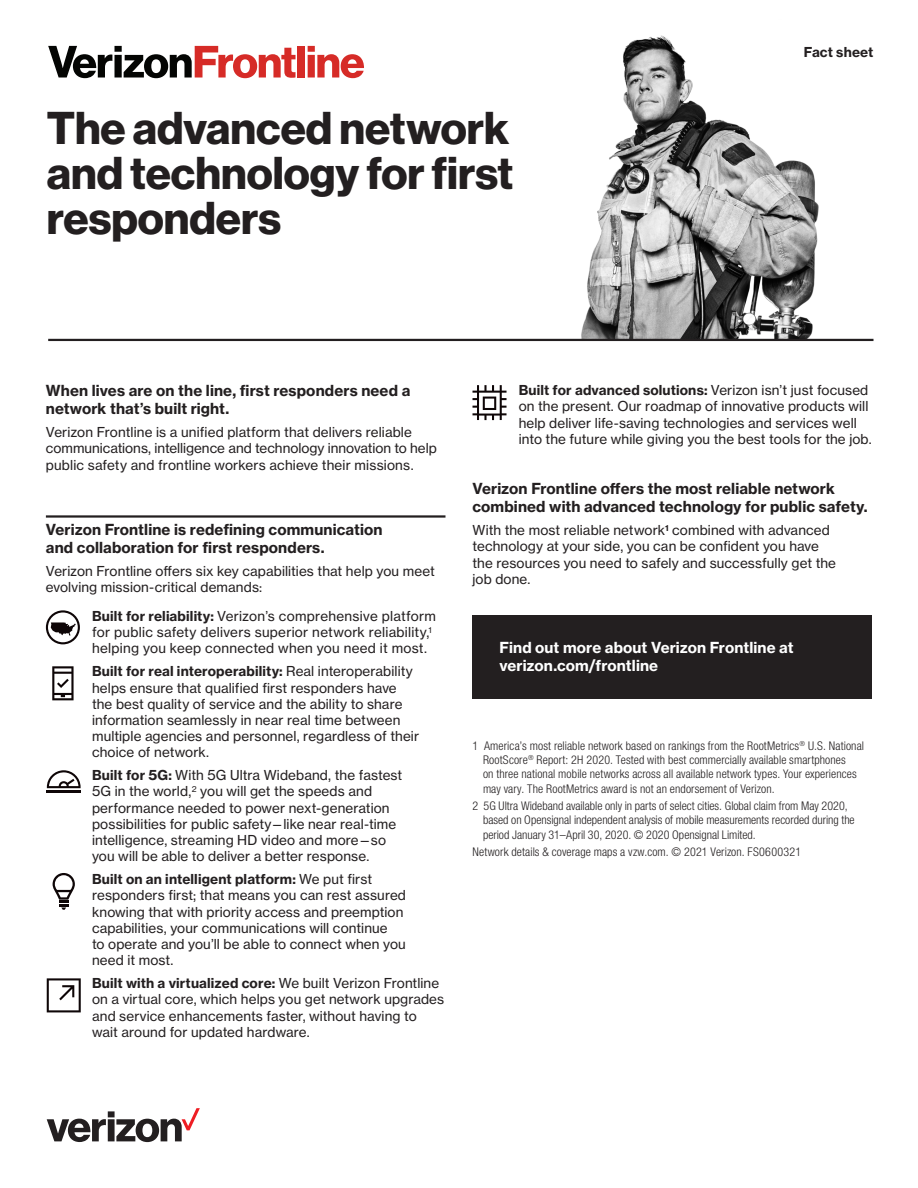
<style>
.page{position:relative;width:918px;height:1188px;background:#fff}
.page>*{position:absolute;margin:0;border:0;box-sizing:border-box;transform-origin:0 0}
._18_RB_Title_Headlin{font:700 45px/45px "Verizon NHGDS";color:#231f20;text-align:justify}
._18_RB_Body_Subhead{font:700 15px/18px "Verizon NHGTX";letter-spacing:.01em;color:#231f20}
._18_RB_Call_Out_Text{font:700 15px/18px "Verizon NHGTX";letter-spacing:.01em;color:#fff}
._18_RB_Body_Text{font:13.5px/16.2px "Verizon NHGTX";letter-spacing:.01em;color:#231f20}
._18_RB_Body_Intro_Te{font:13.5px/16.2px "Verizon NHGTX";color:#231f20}
._18_RB_Title_Doc_Typ{font:700 13.5px "Verizon NHGTX";letter-spacing:.005em;color:#231f20}
._18_RB_Legal_W_Footn{font:300 condensed 12px/14.4px "Helvetica Neue LT Std";letter-spacing:.005em;color:#231f20}
.s1{font-weight:700}
</style>
<div class="page">
<div style="left:298px;top:46px;width:7px;height:32px;background:#d62b27"></div>
<svg style="left:308px;top:46px;width:56px;height:32px"></svg>
<svg style="left:48px;top:46px;width:248px;height:32px"></svg>
<svg style="left:47px;top:1108px;width:153px;height:34px"></svg>
<img style="left:500px;top:35px;width:374px;height:304px">
<hr style="left:46px;top:515px;width:399px;height:3px;background:#231f20">
<svg style="left:47px;top:770px;width:34px;height:18px"></svg>
<hr style="left:47px;top:790px;width:34px;height:2px;background:#0e0607">
<div style="left:472px;top:615px;width:400px;height:84px;background:#231f20"></div>
<svg style="left:52px;top:666px;width:22px;height:34px"></svg>
<svg style="left:47px;top:978px;width:34px;height:34px"></svg>
<svg style="left:472px;top:385px;width:35px;height:35px"></svg>
<svg style="left:53px;top:873px;width:22px;height:37px"></svg>
<svg style="left:46px;top:610px;width:34px;height:34px"></svg>
<hr style="left:48px;top:339px;width:826px;height:2px;background:#231f20">
<p class="_18_RB_Title_Headlin" style="left:47px;top:105px;width:468px">The advanced network and technology for first responders</p>
<p class="_18_RB_Title_Doc_Typ" style="left:804px;top:44px;width:71px">Fact sheet</p>
<p class="_18_RB_Body_Subhead" style="left:46px;top:381px;width:366px">When lives are on the line, first responders need a network that’s built right.</p>
<p class="_18_RB_Body_Intro_Te" style="left:46px;top:424px;width:392px">Verizon Frontline is a unified platform that delivers reliable communications, intelligence and technology innovation to help public safety and frontline workers achieve their missions.</p>
<p class="_18_RB_Body_Subhead" style="left:46px;top:520px;width:338px">Verizon Frontline is redefining communication and collaboration for first responders.</p>
<p class="_18_RB_Body_Text" style="left:46px;top:563px;width:390px">Verizon Frontline offers six key capabilities that help you meet evolving mission-critical demands:</p>
<p class="_18_RB_Body_Text" style="left:92px;top:608px;width:345px"><span class="s1">Built for reliability:</span> Verizon’s comprehensive platform for public safety delivers superior network reliability,<sup>1 </sup>helping you keep connected when you need it most.</p>
<p class="_18_RB_Body_Text" style="left:92px;top:663px;width:329px"><span class="s1">Built for real interoperability:</span> Real interoperability helps ensure that qualified first responders have the best quality of service and the ability to share information seamlessly in near real time between multiple agencies and personnel, regardless of their choice of network.</p>
<p class="_18_RB_Body_Text" style="left:92px;top:767px;width:312px"><span class="s1">Built for 5G:</span> With 5G Ultra Wideband, the fastest 5G in the world,<sup>2</sup> you will get the speeds and performance needed to power next-generation possibilities for public safety—like near real-time intelligence, streaming HD video and more—so you will be able to deliver a better response.</p>
<p class="_18_RB_Body_Text" style="left:92px;top:871px;width:315px"><span class="s1">Built on an intelligent platform:</span> We put first responders first; that means you can rest assured knowing that with priority access and preemption capabilities, your communications will continue<br>to operate and you’ll be able to connect when you need it most.</p>
<p class="_18_RB_Body_Text" style="left:92px;top:975px;width:354px"><span class="s1">Built with a virtualized core:</span> We built Verizon Frontline on a virtual core, which helps you get network upgrades and service enhancements faster, without having to wait around for updated hardware.</p>
<p class="_18_RB_Body_Text" style="left:519px;top:382px;width:355px"><span class="s1">Built for advanced solutions:</span> Verizon isn’t just focused on the present. Our roadmap of innovative products will help deliver life-saving technologies and services well into the future while giving you the best tools for the job.</p>
<p class="_18_RB_Body_Subhead" style="left:472px;top:479px;width:397px">Verizon Frontline offers the most reliable network combined with advanced technology for public safety.</p>
<p class="_18_RB_Body_Text" style="left:472px;top:522px;width:365px">With the most reliable network<sup>1</sup> combined with advanced technology at your side, you can be confident you have the resources you need to safely and successfully get the job done.</p>
<p class="_18_RB_Call_Out_Text" style="left:500px;top:638px;width:296px">Find out more about Verizon Frontline at verizon.com/frontline</p>
<p class="_18_RB_Legal_W_Footn" style="left:483px;top:738px;width:383px;text-indent:-10px">1 America’s most reliable network based on rankings from the RootMetrics<sup>®</sup> U.S. National RootScore<sup>®</sup> Report: 2H 2020. Tested with best commercially available smartphones<br>on three national mobile networks across all available network types. Your experiences may vary. The RootMetrics award is not an endorsement of Verizon.</p>
<p class="_18_RB_Legal_W_Footn" style="left:483px;top:798px;width:373px;text-indent:-10px">2 5G Ultra Wideband available only in parts of select cities. Global claim from May 2020, based on Opensignal independent analysis of mobile measurements recorded during the period January 31–April 30, 2020. © 2020 Opensignal Limited.</p>
<p class="_18_RB_Legal_W_Footn" style="left:472px;top:844px;width:330px">Network details &amp; coverage maps a vzw.com. © 2021 Verizon. FS0600321</p>
</div>
